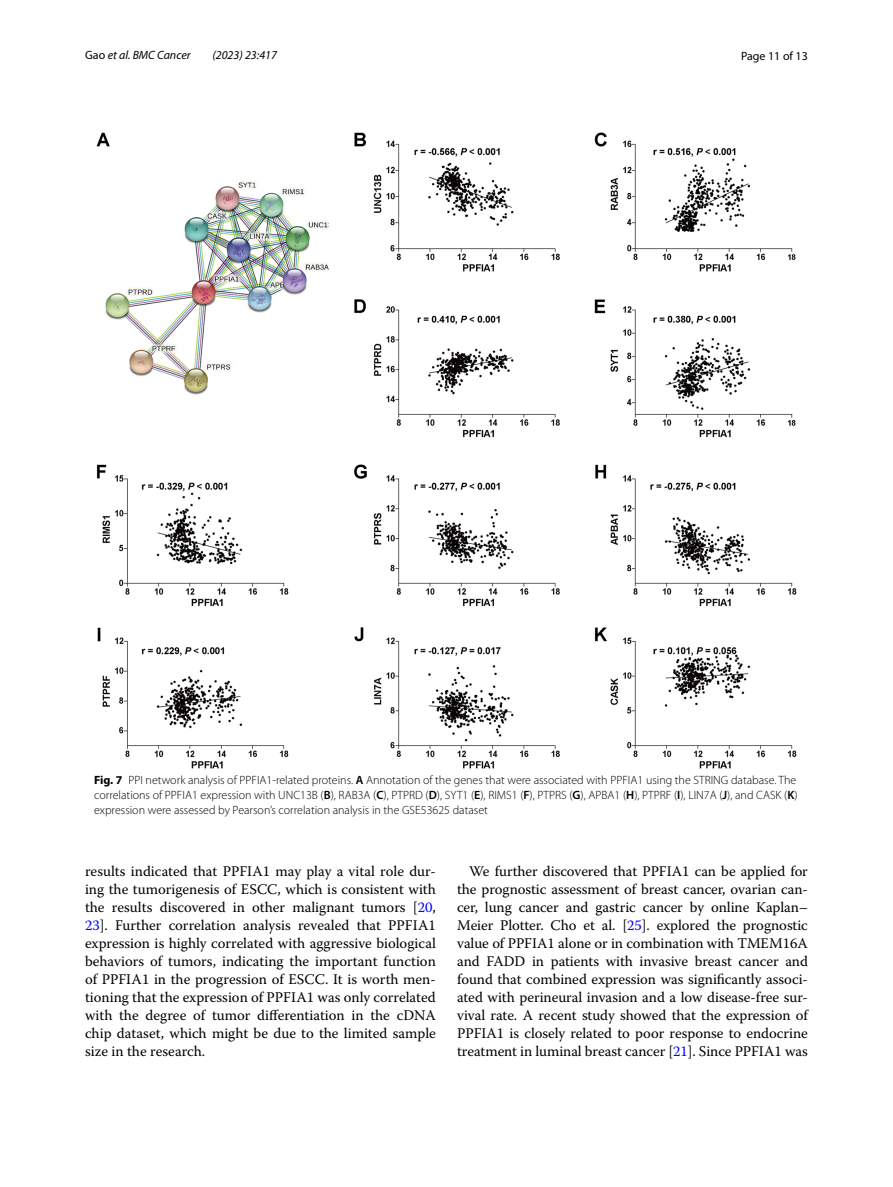
<style>
.page{position:relative;width:893px;height:1187px;background:#fff}
.page>*{position:absolute;margin:0;border:0;box-sizing:border-box;transform-origin:0 0}
.t1{font:14.7px/18px "Warnock Pro";letter-spacing:-.005em;color:#000;text-align:justify}
.t2{font:300 12px/15px "Myriad Pro";color:#000;text-align:justify}
.t3{font:italic 12px "Myriad Pro";color:#000}
.t4{font:12px "Myriad Pro";color:#000}
.s1{font-style:normal}
.s2{font-weight:700}
.s3{font-weight:600}
.s4{color:#00f}
</style>
<div class="page">
<img style="left:96px;top:133px;width:701px;height:635px">
<p class="t3" style="left:85px;top:48px;width:107px"><span class="s1">Gao</span> et al. BMC Cancer</p>
<p class="t3" style="left:212px;top:48px;width:66px">(2023) 23:417</p>
<p class="t4" style="left:741px;top:48px;width:68px">Page 11 of 13</p>
<p class="t2" style="left:94px;top:772px;width:705px"><span class="s2">Fig. 7</span> PPI network analysis of PPFIA1-related proteins. <span class="s3">A</span> Annotation of the genes that were associated with PPFIA1 using the STRING database. The correlations of PPFIA1 expression with UNC13B (<span class="s3">B</span>), RAB3A (<span class="s3">C</span>), PTPRD (<span class="s3">D</span>), SYT1 (<span class="s3">E</span>), RIMS1 (<span class="s3">F</span>), PTPRS (<span class="s3">G</span>), APBA1 (<span class="s3">H</span>), PTPRF (<span class="s3">I</span>), LIN7A (<span class="s3">J</span>), and CASK (<span class="s3">K</span>) expression were assessed by Pearson’s correlation analysis in the GSE53625 dataset</p>
<p class="t1" style="left:85px;top:861px;width:352px">results indicated that PPFIA1 may play a vital role dur&shy;ing the tumorigenesis of ESCC, which is consistent with the results discovered in other malignant tumors [<span class="s4">20</span>, <span class="s4">23</span>]. Further correlation analysis revealed that PPFIA1 expression is highly correlated with aggressive biological behaviors of tumors, indicating the important function of PPFIA1 in the progression of ESCC. It is worth men&shy;tioning that the expression of PPFIA1 was only correlated with the degree of tumor differentiation in the cDNA chip dataset, which might be due to the limited sample size in the research.</p>
<p class="t1" style="left:457px;top:861px;width:352px;text-indent:12px">We further discovered that PPFIA1 can be applied for the prognostic assessment of breast cancer, ovarian can&shy;cer, lung cancer and gastric cancer by online Kaplan– Meier Plotter. Cho et al. [<span class="s4">25</span>]. explored the prognostic value of PPFIA1 alone or in combination with TMEM16A and FADD in patients with invasive breast cancer and found that combined expression was significantly associ&shy;ated with perineural invasion and a low disease-free sur&shy;vival rate. A recent study showed that the expression of PPFIA1 is closely related to poor response to endocrine treatment in luminal breast cancer [<span class="s4">21</span>]. Since PPFIA1 was</p>
</div>
